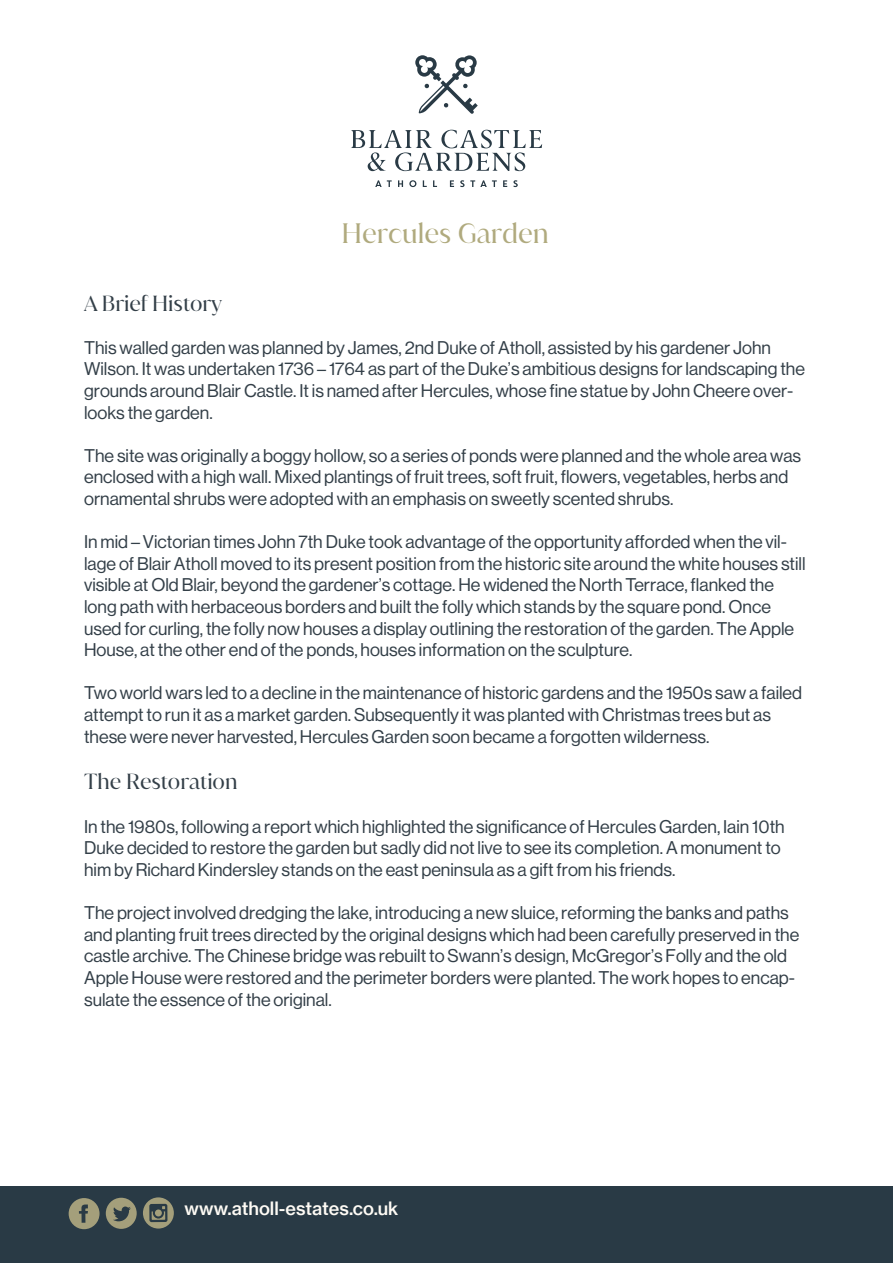
<style>
.page{position:relative;width:893px;height:1263px;background:#fff}
.page>*{position:absolute;margin:0;border:0;box-sizing:border-box;transform-origin:0 0}
.t1{font:27px "Juana Alt";color:#b0aa7e}
.t2{font:21px "Juana Alt";color:#333f48}
.t3{font:18px/21.6px "N Haas Grotesk DS Pro 55 Rg";color:#333f48}
.t4{font:18px "N Haas Grotesk TX Pro 65 Md";color:#fefbf5}
</style>
<div class="page">
<div style="left:0;top:1186px;width:893px;height:77px;background:#293a45"></div>
<svg style="left:415px;top:55px;width:63px;height:59px"></svg>
<svg style="left:351px;top:130px;width:191px;height:57px"></svg>
<svg style="left:69px;top:1198px;width:31px;height:31px"></svg>
<svg style="left:143px;top:1197px;width:31px;height:31px"></svg>
<svg style="left:106px;top:1198px;width:31px;height:31px"></svg>
<p class="t1" style="left:341px;top:216px;width:209px">Hercules Garden</p>
<p class="t2" style="left:84px;top:289px;width:139px">A Brief History</p>
<p class="t3" style="left:84px;top:337px;width:722px">This walled garden was planned by James, 2nd Duke of Atholl, assisted by his gardener John Wilson. It was undertaken 1736 – 1764 as part of the Duke’s ambitious designs for landscaping the grounds around Blair Castle. It is named after Hercules, whose fine statue by John Cheere over&shy;looks the garden.</p>
<p class="t3" style="left:84px;top:445px;width:719px">The site was originally a boggy hollow, so a series of ponds were planned and the whole area was enclosed with a high wall. Mixed plantings of fruit trees, soft fruit, flowers, vegetables, herbs and ornamental shrubs were adopted with an emphasis on sweetly scented shrubs.</p>
<p class="t3" style="left:84px;top:531px;width:723px">In mid – Victorian times John 7th Duke took advantage of the opportunity afforded when the vil&shy;lage of Blair Atholl moved to its present position from the historic site around the white houses still visible at Old Blair, beyond the gardener’s cottage. He widened the North Terrace, flanked the long path with herbaceous borders and built the folly which stands by the square pond. Once used for curling, the folly now houses a display outlining the restoration of the garden. The Apple House, at the other end of the ponds, houses information on the sculpture.</p>
<p class="t3" style="left:84px;top:682px;width:720px">Two world wars led to a decline in the maintenance of historic gardens and the 1950s saw a failed attempt to run it as a market garden. Subsequently it was planted with Christmas trees but as these were never harvested, Hercules Garden soon became a forgotten wilderness.</p>
<p class="t2" style="left:84px;top:768px;width:155px">The Restoration</p>
<p class="t3" style="left:84px;top:816px;width:702px">In the 1980s, following a report which highlighted the significance of Hercules Garden, Iain 10th<br>Duke decided to restore the garden but sadly did not live to see its completion. A monument to him by Richard Kindersley stands on the east peninsula as a gift from his friends.</p>
<p class="t3" style="left:84px;top:902px;width:717px">The project involved dredging the lake, introducing a new sluice, reforming the banks and paths and planting fruit trees directed by the original designs which had been carefully preserved in the castle archive. The Chinese bridge was rebuilt to Swann’s design, McGregor’s Folly and the old Apple House were restored and the perimeter borders were planted. The work hopes to encap&shy;sulate the essence of the original.</p>
<p class="t4" style="left:184px;top:1197px;width:216px">www.atholl-estates.co.uk</p>
</div>
